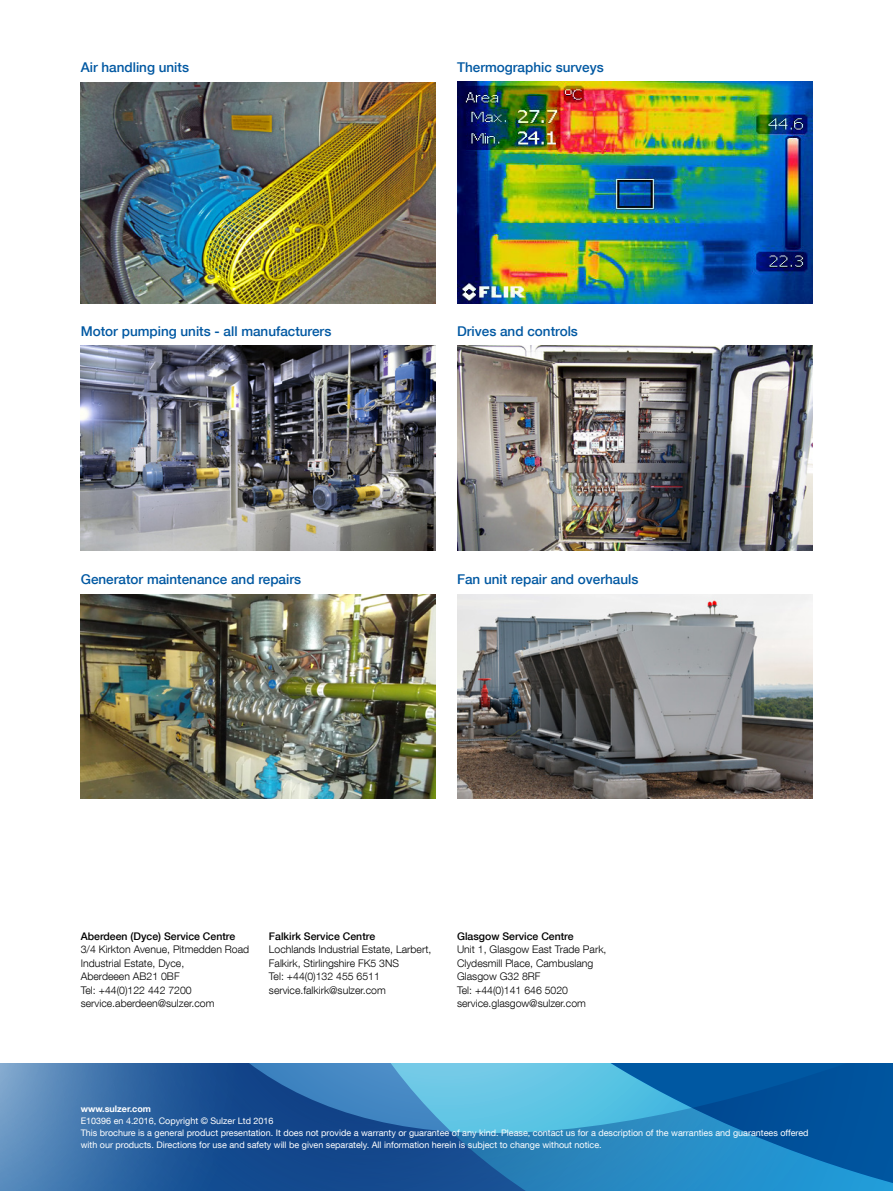
<style>
.page{position:relative;width:893px;height:1191px;background:#fff}
.page>*{position:absolute;margin:0;border:0;box-sizing:border-box;transform-origin:0 0}
.Subtitle_blue{font:500 13.5px "Helvetica Neue LT Com";color:#0058a2}
.Contact{font:300 10.5px/13.5px "Helvetica Neue LT Com";color:#000}
.Contact-2{font:500 10.5px "Helvetica Neue LT Com";color:#000}
.Disclaimer_white__2{font:9px/12px "Helvetica Neue LT Com";color:#fff}
.Disclaimer_white__2-2{font:700 9px "Helvetica Neue LT Com";color:#fff}
</style>
<div class="page">
<svg style="left:0;top:1063px;width:893px;height:128px;background:#2a74af"></svg>
<img style="left:81px;top:82px;width:355px;height:221px">
<img style="left:81px;top:345px;width:355px;height:206px">
<img style="left:81px;top:594px;width:355px;height:204px">
<img style="left:457px;top:81px;width:355px;height:222px">
<img style="left:457px;top:345px;width:355px;height:206px">
<img style="left:457px;top:594px;width:355px;height:204px">
<p class="Subtitle_blue" style="left:81px;top:59px;width:110px">Air handling units</p>
<p class="Subtitle_blue" style="left:457px;top:59px;width:148px">Thermographic surveys</p>
<p class="Subtitle_blue" style="left:81px;top:323px;width:252px">Motor pumping units - all manufacturers</p>
<p class="Subtitle_blue" style="left:457px;top:323px;width:122px">Drives and controls</p>
<p class="Subtitle_blue" style="left:81px;top:571px;width:222px">Generator maintenance and repairs</p>
<p class="Subtitle_blue" style="left:457px;top:571px;width:183px">Fan unit repair and overhauls</p>
<p class="Contact-2" style="left:81px;top:929px;width:156px">Aberdeen (Dyce) Service Centre</p>
<p class="Contact" style="left:81px;top:942px;width:170px">3/4 Kirkton Avenue, Pitmedden Road<br>Industrial Estate, Dyce,</p>
<p class="Contact" style="left:81px;top:969px;width:100px">Aberdeeen AB21 0BF</p>
<p class="Contact" style="left:81px;top:983px;width:112px">Tel: +44(0)122 442 7200</p>
<p class="Contact" style="left:81px;top:996px;width:135px">service.aberdeen@sulzer.com</p>
<p class="Contact-2" style="left:269px;top:929px;width:108px">Falkirk Service Centre</p>
<p class="Contact" style="left:269px;top:942px;width:164px">Lochlands Industrial Estate, Larbert,<br>Falkirk, Stirlingshire FK5 3NS</p>
<p class="Contact" style="left:269px;top:969px;width:112px">Tel: +44(0)132 455 6511</p>
<p class="Contact" style="left:269px;top:983px;width:118px">service.falkirk@sulzer.com</p>
<p class="Contact-2" style="left:457px;top:929px;width:118px">Glasgow Service Centre</p>
<p class="Contact" style="left:457px;top:942px;width:151px">Unit 1, Glasgow East Trade Park,<br>Clydesmill Place, Cambuslang<br>Glasgow G32 8RF</p>
<p class="Contact" style="left:457px;top:983px;width:112px">Tel: +44(0)141 646 5020</p>
<p class="Contact" style="left:457px;top:996px;width:130px">service.glasgow@sulzer.com</p>
<p class="Disclaimer_white__2-2" style="left:81px;top:1103px;width:72px">www.sulzer.com</p>
<p class="Disclaimer_white__2" style="left:81px;top:1115px;width:194px">E10396 en 4.2016, Copyright © Sulzer Ltd 2016</p>
<p class="Disclaimer_white__2" style="left:81px;top:1127px;width:729px">This brochure is a general product presentation. It does not provide a warranty or guarantee of any kind. Please, contact us for a description of the warranties and guarantees offered with our products. Directions for use and safety will be given separately. All information herein is subject to change without notice.</p>
</div>
